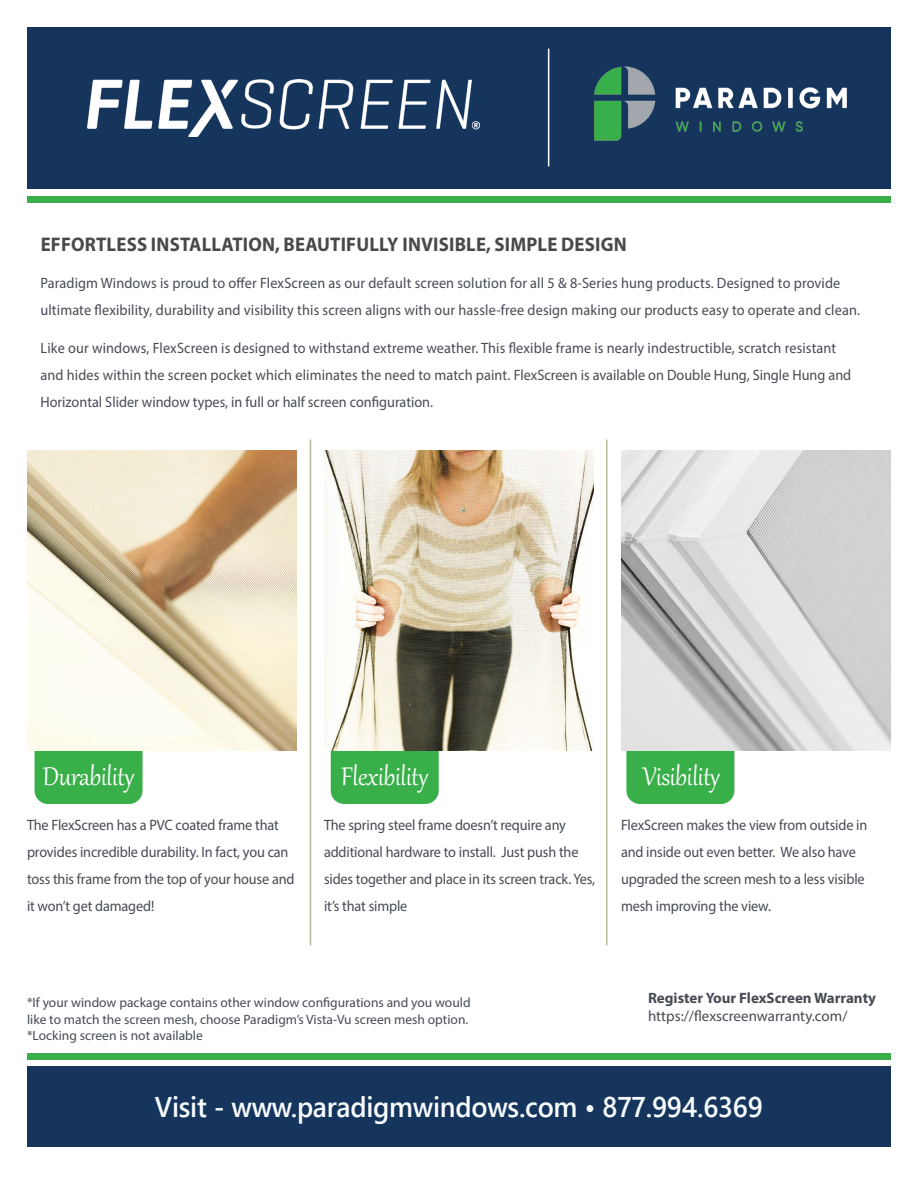
<style>
.page{position:relative;width:918px;height:1188px;background:#fff}
.page>*{position:absolute;margin:0;border:0;box-sizing:border-box;transform-origin:0 0}
.t1{font:31.5px "Gabriola";letter-spacing:-.01em;color:#fff;scale:.95 1}
.t2{font:600 28.5px "Segoe UI";letter-spacing:-.01em;color:#f9fcfe;scale:.95 1}
.t3{font:700 19.8px "Myriad Pro";letter-spacing:.01em;color:#484948;scale:.95 1}
.t4{font:15px/27px "Myriad Pro";color:#464b54;scale:.95 1}
.t5{font:15px "Myriad Pro";color:#464b54}
.t6{font:700 15px "Myriad Pro";color:#464b54}
.t7{font:13.5px/16.2px "Myriad Pro";color:#464b54}
</style>
<div class="page">
<div style="left:35px;top:750px;width:108px;height:54px;background:#39af49"></div>
<div style="left:331px;top:750px;width:108px;height:54px;background:#39af49"></div>
<div style="left:626px;top:750px;width:108px;height:54px;background:#39af49"></div>
<div style="left:27px;top:27px;width:864px;height:162px;background:#15355c"></div>
<div style="left:27px;top:196px;width:864px;height:6px;background:#39af49"></div>
<div style="left:27px;top:1053px;width:864px;height:7px;background:#39af49"></div>
<div style="left:27px;top:1066px;width:864px;height:82px;background:#15355c"></div>
<hr style="left:310px;top:440px;width:1px;height:505px;background:#b6ba9a">
<hr style="left:606px;top:440px;width:2px;height:505px;background:#b6ba9a">
<img style="left:324px;top:450px;width:270px;height:300px">
<img style="left:27px;top:450px;width:270px;height:300px">
<img style="left:621px;top:450px;width:270px;height:300px">
<hr style="left:548px;top:49px;width:1px;height:117px;background:#fff">
<img style="left:88px;top:79px;width:391px;height:58px">
<img style="left:594px;top:66px;width:253px;height:75px">
<h3 class="t3" style="left:41px;top:232px;width:618px">EFFORTLESS INSTALLATION, BEAUTIFULLY INVISIBLE, SIMPLE DESIGN</h3>
<p class="t4" style="left:40px;top:269px;width:864px">Paradigm Windows is proud to offer FlexScreen as our default screen solution for all 5 &amp; 8-Series hung products. Designed to provide ultimate flexibility, durability and visibility this screen aligns with our hassle-free design making our products easy to operate and clean.</p>
<p class="t4" style="left:40px;top:334px;width:855px">Like our windows, FlexScreen is designed to withstand extreme weather. This flexible frame is nearly indestructible, scratch resistant and hides within the screen pocket which eliminates the need to match paint. FlexScreen is available on Double Hung, Single Hung and<br>Horizontal Slider window types, in full or half screen configuration.</p>
<h1 class="t1" style="left:43px;top:755px;width:98px">Durability</h1>
<h1 class="t1" style="left:341px;top:755px;width:93px">Flexibility</h1>
<h1 class="t1" style="left:643px;top:755px;width:83px">Visibility</h1>
<p class="t4" style="left:27px;top:811px;width:283px">The FlexScreen has a PVC coated frame that provides incredible durability. In fact, you can toss this frame from the top of your house and it won’t get damaged!</p>
<p class="t4" style="left:621px;top:811px;width:261px">FlexScreen makes the view from outside in and inside out even better. We also have upgraded the screen mesh to a less visible mesh improving the view.</p>
<p class="t4" style="left:324px;top:811px;width:287px">The spring steel frame doesn’t require any additional hardware to install. Just push the sides together and place in its screen track. Yes, it’s that simple</p>
<p class="t7" style="left:27px;top:994px;width:445px">*If your window package contains other window configurations and you would like to match the screen mesh, choose Paradigm’s Vista-Vu screen mesh option. *Locking screen is not available</p>
<p class="t6" style="left:648px;top:988px;width:230px">Register Your FlexScreen Warranty</p>
<p class="t5" style="left:648px;top:1007px;width:201px">https://flexscreenwarranty.com/</p>
<h2 class="t2" style="left:155px;top:1080px;width:641px">Visit - www.paradigmwindows.com • 877.994.6369</h2>
</div>
